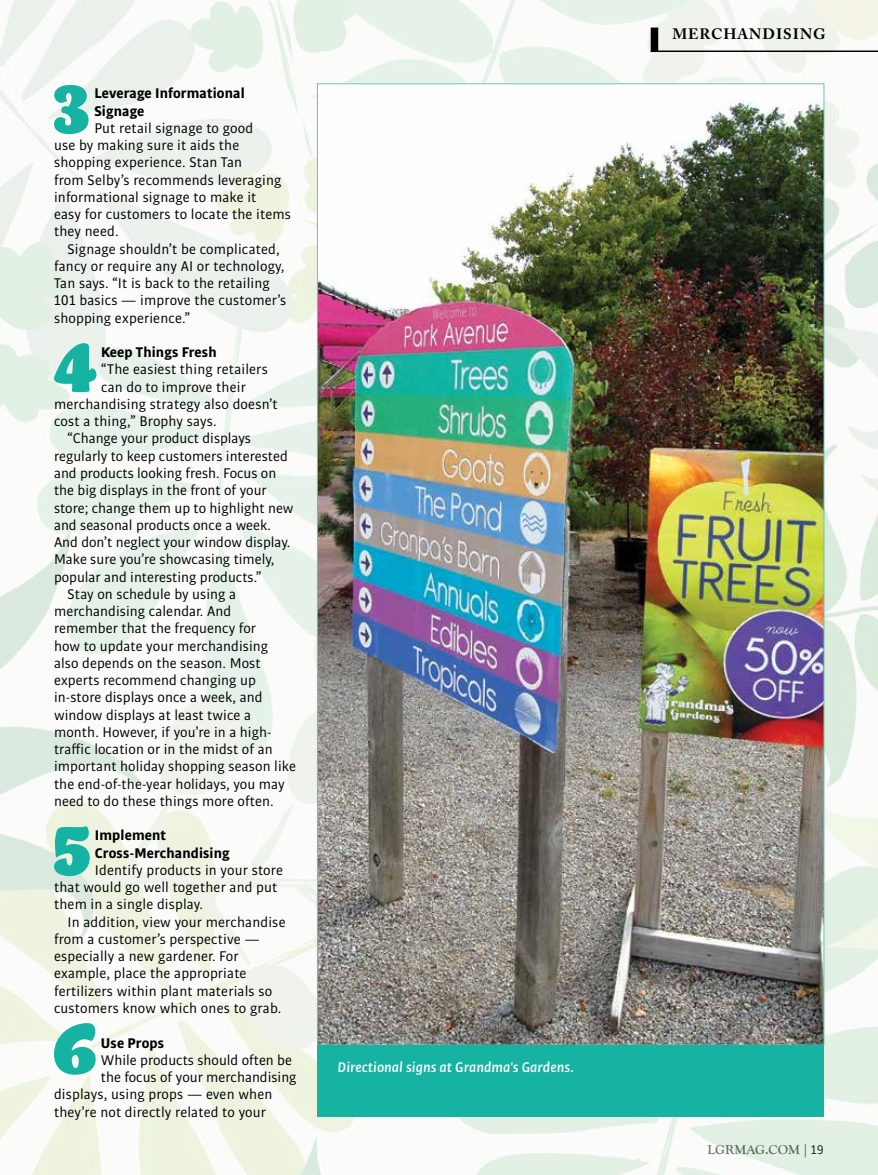
<style>
.page{position:relative;width:878px;height:1175px;background:#fff}
.page>*{position:absolute;margin:0;border:0;box-sizing:border-box;transform-origin:0 0}
.t1{font:64.5px "Barricada Pro";color:#16b3a2}
.t2{font:15px/17.2px "Bulo";letter-spacing:.005em;color:#000}
.t3{font:700 15px/17.2px "Bulo";letter-spacing:.01em;color:#000}
.t4{font:italic 500 15px "Bulo";letter-spacing:.01em;color:#fff}
.t5{font:700 15px "Adobe Caslon Pro";letter-spacing:.065em;color:#000}
.t6{font:700 13.5px "Goudy Old Style T";color:#4d4d4f}
.s1{font-family:"Bulo";font-weight:400}
.s2{font-family:"Bulo";font-weight:400;color:#000}
</style>
<div class="page">
<img style="left:0;top:0;width:878px;height:1174px">
<img style="left:319px;top:86px;width:503px;height:957px">
<hr style="left:650px;top:50px;width:228px;height:2px;background:#000">
<div style="left:650px;top:28px;width:8px;height:24px;background:#000"></div>
<div style="left:317px;top:1045px;width:507px;height:71px;background:#16b3a2"></div>
<h1 class="t1" style="left:53px;top:62px;width:39px">3</h1>
<p class="t3" style="left:94px;top:84px;width:152px">Leverage Informational<br>Signage</p>
<p class="t2" style="left:54px;top:119px;width:238px;text-indent:40px">Put retail signage to good<br>use by making sure it aids the shopping experience. Stan Tan<br>from Selby’s recommends leveraging informational signage to make it<br>easy for customers to locate the items they need.</p>
<p class="t2" style="left:54px;top:240px;width:234px;text-indent:14px">Signage shouldn’t be complicated, fancy or require any AI or technology, Tan says. “It is back to the retailing 101 basics — improve the customer’s shopping experience.”</p>
<h1 class="t1" style="left:54px;top:321px;width:45px">4</h1>
<p class="t3" style="left:101px;top:343px;width:117px">Keep Things Fresh</p>
<p class="t2" style="left:101px;top:360px;width:168px">“The easiest thing retailers</p>
<p class="t2" style="left:101px;top:378px;width:146px">can do to improve their</p>
<p class="t2" style="left:54px;top:395px;width:225px">merchandising strategy also doesn’t</p>
<p class="t2" style="left:54px;top:412px;width:164px">cost a thing,” Brophy says.</p>
<p class="t2" style="left:68px;top:429px;width:185px">“Change your product displays</p>
<p class="t2" style="left:54px;top:447px;width:235px">regularly to keep customers interested</p>
<p class="t2" style="left:54px;top:464px;width:224px">and products looking fresh. Focus on</p>
<p class="t2" style="left:54px;top:481px;width:214px">the big displays in the front of your</p>
<p class="t2" style="left:54px;top:498px;width:241px">store; change them up to highlight new</p>
<p class="t2" style="left:54px;top:516px;width:218px">and seasonal products once a week.</p>
<p class="t2" style="left:54px;top:533px;width:238px">And don’t neglect your window display.</p>
<p class="t2" style="left:54px;top:550px;width:222px">Make sure you’re showcasing timely,</p>
<p class="t2" style="left:54px;top:567px;width:209px">popular and interesting products.”</p>
<p class="t2" style="left:68px;top:585px;width:170px">Stay on schedule by using a</p>
<p class="t2" style="left:54px;top:602px;width:179px">merchandising calendar. And</p>
<p class="t2" style="left:54px;top:619px;width:203px">remember that the frequency for</p>
<p class="t2" style="left:54px;top:636px;width:216px">how to update your merchandising</p>
<p class="t2" style="left:54px;top:654px;width:208px">also depends on the season. Most</p>
<p class="t2" style="left:54px;top:671px;width:203px">experts recommend changing up</p>
<p class="t2" style="left:54px;top:688px;width:210px">in-store displays once a week, and</p>
<p class="t2" style="left:54px;top:705px;width:198px">window displays at least twice a</p>
<p class="t2" style="left:54px;top:723px;width:219px">month. However, if you’re in a high-</p>
<p class="t2" style="left:54px;top:740px;width:220px">traffic location or in the midst of an</p>
<p class="t2" style="left:54px;top:757px;width:243px">important holiday shopping season like</p>
<p class="t2" style="left:54px;top:774px;width:232px">the end-of-the-year holidays, you may</p>
<p class="t2" style="left:54px;top:792px;width:221px">need to do these things more often.</p>
<h1 class="t1" style="left:53px;top:804px;width:40px">5</h1>
<p class="t3" style="left:95px;top:826px;width:136px">Implement<br>Cross-Merchandising</p>
<p class="t2" style="left:54px;top:861px;width:230px;text-indent:41px">Identify products in your store that would go well together and put them in a single display.</p>
<p class="t2" style="left:54px;top:912px;width:233px;text-indent:14px">In addition, view your merchandise from a customer’s perspective — especially a new gardener. For example, place the appropriate fertilizers within plant materials so customers know which ones to grab.</p>
<h1 class="t1" style="left:52px;top:1011px;width:46px">6</h1>
<p class="t3" style="left:101px;top:1033px;width:65px">Use Props</p>
<p class="t2" style="left:101px;top:1050px;width:193px">While products should often be</p>
<p class="t2" style="left:101px;top:1068px;width:197px">the focus of your merchandising</p>
<p class="t2" style="left:54px;top:1085px;width:220px">displays, using props — even when</p>
<p class="t2" style="left:54px;top:1102px;width:213px">they’re not directly related to your</p>
<p class="t4" style="left:337px;top:1057px;width:238px">Directional signs at Grandma's Gardens.</p>
<p class="t5" style="left:672px;top:25px;width:155px">MERCHANDISING</p>
<p class="t6" style="left:707px;top:1142px;width:118px">LGRMAG.COM <span class="s1">|</span> <span class="s2">19</span></p>
</div>
